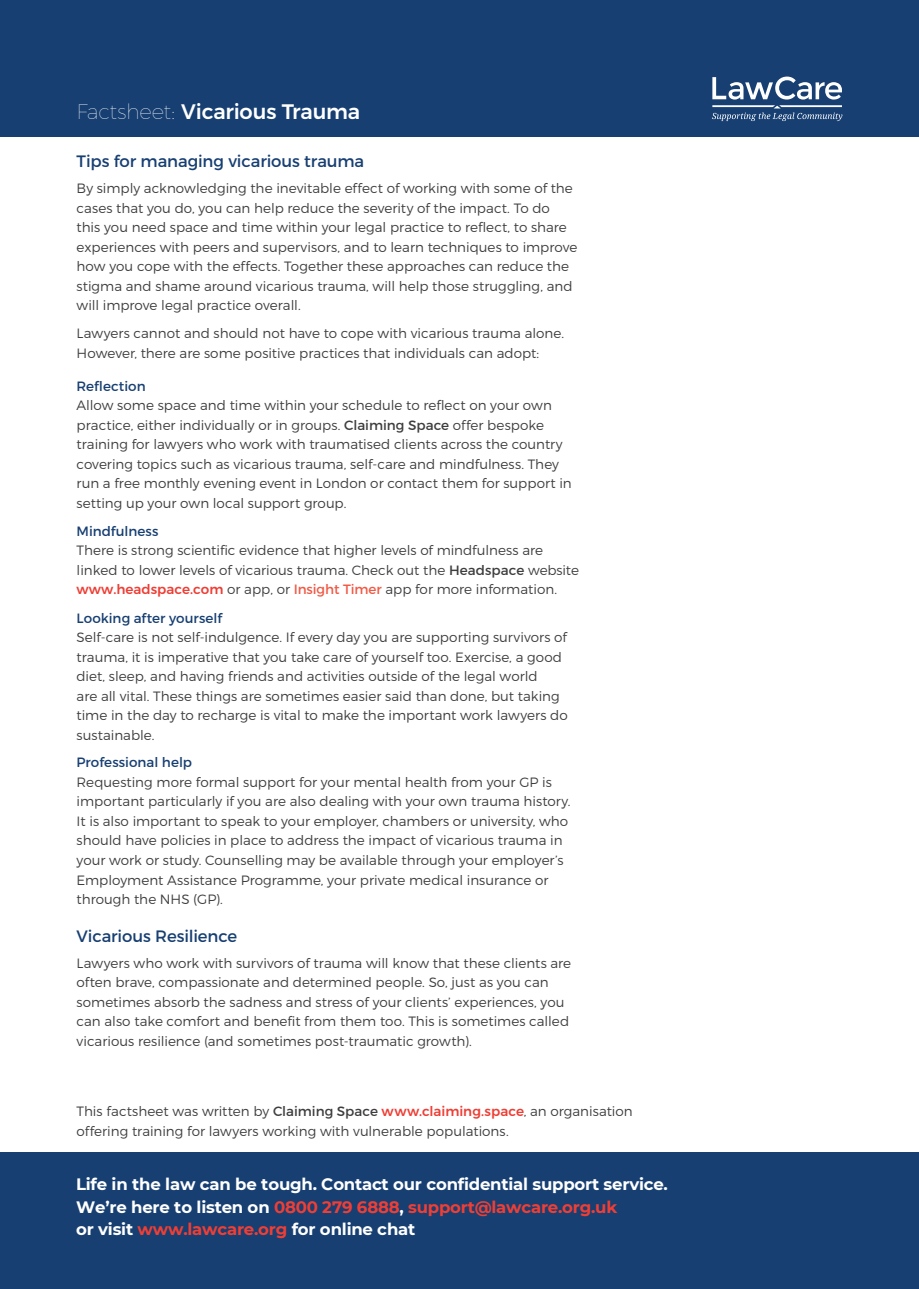
<style>
.page{position:relative;width:919px;height:1289px;background:#fff}
.page>*{position:absolute;margin:0;border:0;box-sizing:border-box;transform-origin:0 0}
.t1{font:500 21px "Montserrat";letter-spacing:-.01em;color:#fff}
.t2{font:700 16.5px/22.5px "Montserrat";letter-spacing:-.015em;color:#fff}
.t3{font:16.5px "Montserrat";letter-spacing:-.005em;color:#173f72}
.t4{font:300 13.5px/19.5px "Montserrat";color:#3e3e3f}
.t5{font:13.5px "Montserrat";color:#173f72}
.s1{font-weight:100}
.s2{font-weight:400}
.s3{font-weight:500;color:#ee3e35}
.s4{font-weight:400;color:#f15945}
.s5{color:#ee3e35}
</style>
<div class="page">
<div style="left:0;top:0;width:918px;height:136px;background:#173f72"></div>
<div style="left:0;top:1152px;width:918px;height:136px;background:#173f72"></div>
<svg style="left:712px;top:77px;width:129px;height:22px"></svg>
<svg style="left:712px;top:105px;width:130px;height:16px"></svg>
<h1 class="t1" style="left:77px;top:98px;width:285px"><span class="s1">Factsheet:</span> Vicarious Trauma</h1>
<p class="t3" style="left:77px;top:151px;width:289px">Tips for managing vicarious trauma</p>
<p class="t4" style="left:77px;top:178px;width:502px">By simply acknowledging the inevitable effect of working with some of the cases that you do, you can help reduce the severity of the impact. To do<br>this you need space and time within your legal practice to reflect, to share experiences with peers and supervisors, and to learn techniques to improve how you cope with the effects. Together these approaches can reduce the stigma and shame around vicarious trauma, will help those struggling, and will improve legal practice overall.</p>
<p class="t4" style="left:77px;top:323px;width:489px">Lawyers cannot and should not have to cope with vicarious trauma alone.<br>However, there are some positive practices that individuals can adopt:</p>
<p class="t5" style="left:77px;top:378px;width:71px">Reflection</p>
<p class="t4" style="left:77px;top:395px;width:496px">Allow some space and time within your schedule to reflect on your own practice, either individually or in groups. <span class="s2">Claiming Space</span> offer bespoke training for lawyers who work with traumatised clients across the country covering topics such as vicarious trauma, self-care and mindfulness. They run a free monthly evening event in London or contact them for support in setting up your own local support group.</p>
<p class="t5" style="left:77px;top:523px;width:83px">Mindfulness</p>
<p class="t4" style="left:77px;top:540px;width:504px">There is strong scientific evidence that higher levels of mindfulness are linked to lower levels of vicarious trauma. Check out the <span class="s2">Headspace</span> website <span class="s3">www.headspace.com</span> or app, or <span class="s4">Insight Timer</span> app for more information.</p>
<p class="t5" style="left:77px;top:609px;width:147px">Looking after yourself</p>
<p class="t4" style="left:77px;top:627px;width:492px">Self-care is not self-indulgence. If every day you are supporting survivors of trauma, it is imperative that you take care of yourself too. Exercise, a good diet, sleep, and having friends and activities outside of the legal world<br>are all vital. These things are sometimes easier said than done, but taking time in the day to recharge is vital to make the important work lawyers do sustainable.</p>
<p class="t5" style="left:77px;top:754px;width:117px">Professional help</p>
<p class="t4" style="left:77px;top:772px;width:495px">Requesting more formal support for your mental health from your GP is important particularly if you are also dealing with your own trauma history.<br>It is also important to speak to your employer, chambers or university, who should have policies in place to address the impact of vicarious trauma in your work or study. Counselling may be available through your employer’s Employment Assistance Programme, your private medical insurance or through the NHS (GP).</p>
<p class="t3" style="left:77px;top:925px;width:162px">Vicarious Resilience</p>
<p class="t4" style="left:77px;top:952px;width:496px">Lawyers who work with survivors of trauma will know that these clients are often brave, compassionate and determined people. So, just as you can sometimes absorb the sadness and stress of your clients’ experiences, you can also take comfort and benefit from them too. This is sometimes called vicarious resilience (and sometimes post-traumatic growth).</p>
<p class="t4" style="left:77px;top:1101px;width:557px">This factsheet was written by <span class="s2">Claiming Space</span> <span class="s3">www.claiming.space</span>, an organisation offering training for lawyers working with vulnerable populations.</p>
<p class="t2" style="left:76px;top:1172px;width:593px">Life in the law can be tough. Contact our confidential support service.<br>We’re here to listen on <span class="s5">0800 279 6888</span>, <span class="s5">support@lawcare.org.uk<br></span>or visit <span class="s5">www.lawcare.org</span> for online chat</p>
</div>
